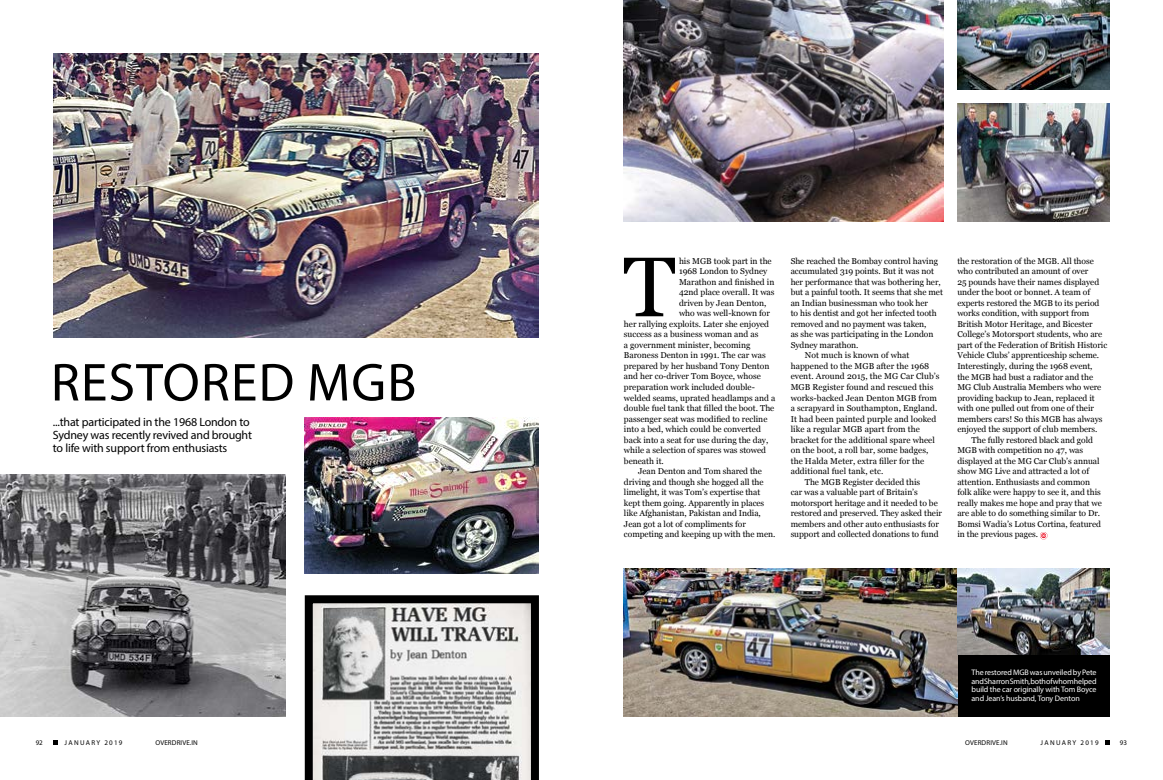
<style>
.page{position:relative;width:1163px;height:780px;background:#fff}
.page>*{position:absolute;margin:0;border:0;box-sizing:border-box;transform-origin:0 0}
.t1{font:84.4px "Georgia";color:#000}
.t2{font:53.9px "Myriad Pro";letter-spacing:.02em;color:#000}
.t3{font:12px/13px "Myriad Pro";letter-spacing:-.015em;color:#000}
.t4{font:8.5px "Georgia";letter-spacing:-.005em;color:#000}
.t5{font:8px/8.5px "Myriad Pro";letter-spacing:-.01em;color:#fff;text-align:justify}
.t6{font:7px "Myriad Pro";letter-spacing:.02em;color:#000}
.t7{font:7px "Myriad Pro";letter-spacing:.19em;color:#000}
</style>
<div class="page">
<div style="left:624px;top:569px;width:485px;height:147px;background:#000"></div>
<img style="left:54px;top:53px;width:485px;height:284px">
<img style="left:0;top:474px;width:285px;height:242px">
<img style="left:305px;top:417px;width:234px;height:156px">
<svg style="left:304px;top:595px;width:235px;height:185px;background:#a7a7a6"></svg>
<svg style="left:1040px;top:532px;width:7px;height:7px"></svg>
<img style="left:624px;top:569px;width:333px;height:147px">
<img style="left:957px;top:569px;width:152px;height:85px">
<img style="left:624px;top:0;width:319px;height:221px">
<img style="left:957px;top:0;width:152px;height:90px">
<img style="left:957px;top:104px;width:152px;height:117px">
<svg style="left:53px;top:740px;width:5px;height:5px"></svg>
<svg style="left:1105px;top:740px;width:4px;height:5px"></svg>
<h2 class="t2" style="left:51px;top:349px;width:332px">Restored MGB</h2>
<h3 class="t3" style="left:53px;top:415px;width:201px">...that participated in the 1968 London to<br>Sydney was recently revived and brought to life with support from enthusiasts</h3>
<h1 class="t1" style="left:623px;top:236px;width:54px">T</h1>
<p class="t4" style="left:679px;top:255px;width:94px">his MGB took part in the</p>
<p class="t4" style="left:679px;top:266px;width:90px">1968 London to Sydney</p>
<p class="t4" style="left:679px;top:276px;width:97px">Marathon and finished in</p>
<p class="t4" style="left:679px;top:287px;width:97px">42nd place overall. It was</p>
<p class="t4" style="left:679px;top:297px;width:89px">driven by Jean Denton,</p>
<p class="t4" style="left:679px;top:308px;width:92px">who was well-known for</p>
<p class="t4" style="left:624px;top:319px;width:147px">her rallying exploits. Later she enjoyed</p>
<p class="t4" style="left:624px;top:329px;width:136px">success as a business woman and as</p>
<p class="t4" style="left:624px;top:340px;width:128px">a government minister, becoming</p>
<p class="t4" style="left:624px;top:350px;width:143px">Baroness Denton in 1991. The car was</p>
<p class="t4" style="left:624px;top:361px;width:147px">prepared by her husband Tony Denton</p>
<p class="t4" style="left:624px;top:371px;width:138px">and her co-driver Tom Boyce, whose</p>
<p class="t4" style="left:624px;top:382px;width:132px">preparation work included double-</p>
<p class="t4" style="left:624px;top:392px;width:153px">welded seams, uprated headlamps and a</p>
<p class="t4" style="left:624px;top:403px;width:152px">double fuel tank that filled the boot. The</p>
<p class="t4" style="left:624px;top:413px;width:145px">passenger seat was modified to recline</p>
<p class="t4" style="left:624px;top:424px;width:138px">into a bed, which could be converted</p>
<p class="t4" style="left:624px;top:434px;width:146px">back into a seat for use during the day,</p>
<p class="t4" style="left:624px;top:445px;width:144px">while a selection of spares was stowed</p>
<p class="t4" style="left:624px;top:455px;width:41px">beneath it.</p>
<p class="t4" style="left:638px;top:466px;width:125px">Jean Denton and Tom shared the</p>
<p class="t4" style="left:624px;top:476px;width:141px">driving and though she hogged all the</p>
<p class="t4" style="left:624px;top:487px;width:138px">limelight, it was Tom’s expertise that</p>
<p class="t4" style="left:624px;top:497px;width:142px">kept them going. Apparently in places</p>
<p class="t4" style="left:624px;top:508px;width:138px">like Afghanistan, Pakistan and India,</p>
<p class="t4" style="left:624px;top:518px;width:123px">Jean got a lot of compliments for</p>
<p class="t4" style="left:624px;top:529px;width:153px">competing and keeping up with the men.</p>
<p class="t4" style="left:790px;top:255px;width:149px">She reached the Bombay control having</p>
<p class="t4" style="left:790px;top:266px;width:145px">accumulated 319 points. But it was not</p>
<p class="t4" style="left:790px;top:276px;width:151px">her performance that was bothering her,</p>
<p class="t4" style="left:790px;top:287px;width:154px">but a painful tooth. It seems that she met</p>
<p class="t4" style="left:790px;top:298px;width:139px">an Indian businessman who took her</p>
<p class="t4" style="left:790px;top:308px;width:147px">to his dentist and got her infected tooth</p>
<p class="t4" style="left:790px;top:319px;width:137px">removed and no payment was taken,</p>
<p class="t4" style="left:790px;top:329px;width:144px">as she was participating in the London</p>
<p class="t4" style="left:790px;top:340px;width:69px">Sydney marathon.</p>
<p class="t4" style="left:804px;top:350px;width:106px">Not much is known of what</p>
<p class="t4" style="left:790px;top:361px;width:140px">happened to the MGB after the 1968</p>
<p class="t4" style="left:790px;top:371px;width:150px">event. Around 2015, the MG Car Club’s</p>
<p class="t4" style="left:790px;top:382px;width:144px">MGB Register found and rescued this</p>
<p class="t4" style="left:790px;top:392px;width:148px">works-backed Jean Denton MGB from</p>
<p class="t4" style="left:790px;top:403px;width:148px">a scrapyard in Southampton, England.</p>
<p class="t4" style="left:790px;top:413px;width:147px">It had been painted purple and looked</p>
<p class="t4" style="left:790px;top:424px;width:131px">like a regular MGB apart from the</p>
<p class="t4" style="left:790px;top:434px;width:146px">bracket for the additional spare wheel</p>
<p class="t4" style="left:790px;top:445px;width:139px">on the boot, a roll bar, some badges,</p>
<p class="t4" style="left:790px;top:455px;width:135px">the Halda Meter, extra filler for the</p>
<p class="t4" style="left:790px;top:466px;width:94px">additional fuel tank, etc.</p>
<p class="t4" style="left:804px;top:476px;width:117px">The MGB Register decided this</p>
<p class="t4" style="left:790px;top:487px;width:129px">car was a valuable part of Britain’s</p>
<p class="t4" style="left:790px;top:497px;width:149px">motorsport heritage and it needed to be</p>
<p class="t4" style="left:790px;top:508px;width:153px">restored and preserved. They asked their</p>
<p class="t4" style="left:790px;top:519px;width:150px">members and other auto enthusiasts for</p>
<p class="t4" style="left:790px;top:529px;width:149px">support and collected donations to fund</p>
<p class="t4" style="left:957px;top:255px;width:138px">the restoration of the MGB. All those</p>
<p class="t4" style="left:957px;top:266px;width:132px">who contributed an amount of over</p>
<p class="t4" style="left:957px;top:277px;width:143px">25 pounds have their names displayed</p>
<p class="t4" style="left:957px;top:287px;width:134px">under the boot or bonnet. A team of</p>
<p class="t4" style="left:957px;top:298px;width:144px">experts restored the MGB to its period</p>
<p class="t4" style="left:957px;top:308px;width:133px">works condition, with support from</p>
<p class="t4" style="left:957px;top:319px;width:137px">British Motor Heritage, and Bicester</p>
<p class="t4" style="left:957px;top:329px;width:146px">College’s Motorsport students, who are</p>
<p class="t4" style="left:957px;top:340px;width:151px">part of the Federation of British Historic</p>
<p class="t4" style="left:957px;top:350px;width:143px">Vehicle Clubs’ apprenticeship scheme.</p>
<p class="t4" style="left:957px;top:361px;width:137px">Interestingly, during the 1968 event,</p>
<p class="t4" style="left:957px;top:371px;width:137px">the MGB had bust a radiator and the</p>
<p class="t4" style="left:957px;top:382px;width:145px">MG Club Australia Members who were</p>
<p class="t4" style="left:957px;top:392px;width:139px">providing backup to Jean, replaced it</p>
<p class="t4" style="left:957px;top:403px;width:138px">with one pulled out from one of their</p>
<p class="t4" style="left:957px;top:413px;width:147px">members cars! So this MGB has always</p>
<p class="t4" style="left:957px;top:424px;width:142px">enjoyed the support of club members.</p>
<p class="t4" style="left:971px;top:434px;width:123px">The fully restored black and gold</p>
<p class="t4" style="left:957px;top:445px;width:127px">MGB with competition no 47, was</p>
<p class="t4" style="left:957px;top:455px;width:144px">displayed at the MG Car Club’s annual</p>
<p class="t4" style="left:957px;top:466px;width:133px">show MG Live and attracted a lot of</p>
<p class="t4" style="left:957px;top:476px;width:134px">attention. Enthusiasts and common</p>
<p class="t4" style="left:957px;top:487px;width:145px">folk alike were happy to see it, and this</p>
<p class="t4" style="left:957px;top:497px;width:146px">really makes me hope and pray that we</p>
<p class="t4" style="left:957px;top:508px;width:144px">are able to do something similar to Dr.</p>
<p class="t4" style="left:957px;top:519px;width:145px">Bomsi Wadia’s Lotus Cortina, featured</p>
<p class="t4" style="left:957px;top:529px;width:82px">in the previous pages.</p>
<p class="t5" style="left:971px;top:668px;width:127px">The restored MGB was unveiled by Pete and Sharron Smith, both of whom helped build the car originally with Tom Boyce and Jean’s husband, Tony Denton</p>
<p class="t6" style="left:36px;top:738px;width:9px">92</p>
<p class="t7" style="left:64px;top:738px;width:60px">January 2019</p>
<p class="t6" style="left:155px;top:738px;width:44px">Overdrive.in</p>
<p class="t6" style="left:964px;top:738px;width:44px">Overdrive.in</p>
<p class="t7" style="left:1040px;top:738px;width:60px">January 2019</p>
<p class="t6" style="left:1119px;top:738px;width:9px">93</p>
</div>
